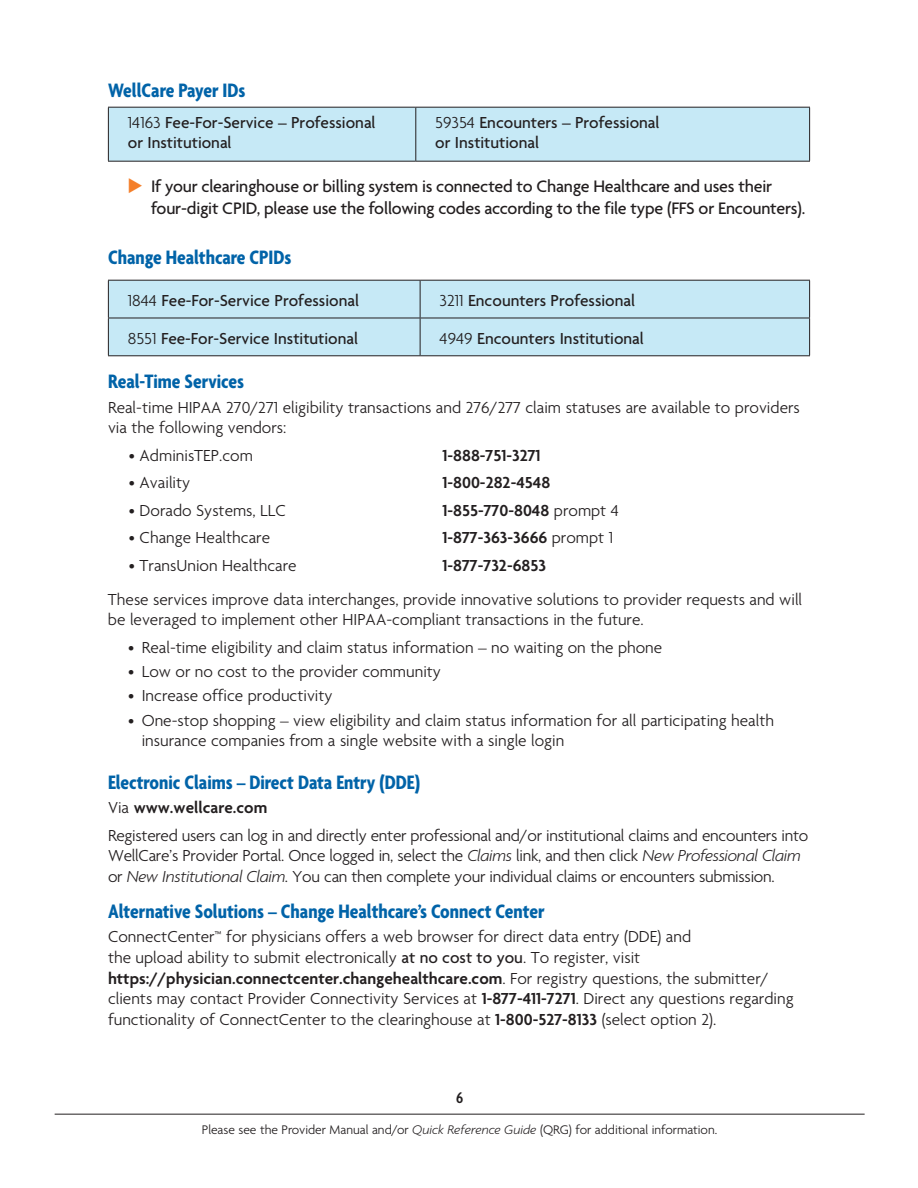
<style>
.page{position:relative;width:918px;height:1188px;background:#fff}
.page>*{position:absolute;margin:0;border:0;box-sizing:border-box;transform-origin:0 0}
.t1{font:700 condensed 21px "Agenda";color:#0163a8}
.t2{font:500 18px/22.5px "Agenda";letter-spacing:-.01em;color:#231f20}
.t3{font:300 17.25px/20.7px "Agenda";color:#231f20}
.t4{font:500 17.25px/20.7px "Agenda";color:#231f20}
.t5{font:600 17.25px "Agenda";color:#231f20}
.t6{font:600 condensed 16.5px "Agenda";color:#231f20}
.t7{font:300 13.5px "Agenda";color:#231f20}
.s1{font-weight:300}
.s2{color:#f47f2a}
.s3{font-weight:600}
.s4{font-style:italic}
.s5{font-weight:500}
</style>
<div class="page">
<hr style="left:55px;top:1114px;width:810px;height:1px;background:#231f20">
<div style="left:109px;top:108px;width:700px;height:53px;background:#c6e9f6"></div>
<hr style="left:108px;top:107px;width:308px;height:1px;background:#231f20">
<hr style="left:108px;top:108px;width:1px;height:53px;background:#231f20">
<hr style="left:416px;top:107px;width:394px;height:1px;background:#231f20">
<hr style="left:415px;top:108px;width:1px;height:53px;background:#231f20">
<hr style="left:809px;top:108px;width:1px;height:53px;background:#231f20">
<hr style="left:108px;top:161px;width:308px;height:1px;background:#231f20">
<hr style="left:416px;top:161px;width:394px;height:1px;background:#231f20">
<div style="left:109px;top:281px;width:700px;height:74px;background:#c6e9f6"></div>
<hr style="left:108px;top:280px;width:312px;height:1px;background:#231f20">
<hr style="left:108px;top:281px;width:1px;height:37px;background:#231f20">
<hr style="left:420px;top:280px;width:390px;height:1px;background:#231f20">
<hr style="left:420px;top:281px;width:1px;height:37px;background:#231f20">
<hr style="left:809px;top:281px;width:1px;height:37px;background:#231f20">
<hr style="left:108px;top:318px;width:312px;height:1px;background:#231f20">
<hr style="left:108px;top:318px;width:1px;height:37px;background:#231f20">
<hr style="left:420px;top:318px;width:390px;height:1px;background:#231f20">
<hr style="left:420px;top:318px;width:1px;height:37px;background:#231f20">
<hr style="left:809px;top:318px;width:1px;height:37px;background:#231f20">
<hr style="left:108px;top:355px;width:312px;height:1px;background:#231f20">
<hr style="left:420px;top:355px;width:390px;height:1px;background:#231f20">
<p class="t1" style="left:108px;top:78px;width:139px">WellCare Payer IDs</p>
<p class="t4" style="left:128px;top:111px;width:249px"><span class="s1">14163</span> Fee-For-Service – Professional or Institutional</p>
<p class="t4" style="left:435px;top:111px;width:226px"><span class="s1">59354</span> Encounters – Professional or Institutional</p>
<p class="t2" style="left:151px;top:174px;width:656px;text-indent:-24px"><span class="s2">◆</span> If your clearinghouse or billing system is connected to Change Healthcare and uses their four-digit CPID, please use the following codes according to the file type (FFS or Encounters).</p>
<p class="t1" style="left:108px;top:244px;width:185px">Change Healthcare CPIDs</p>
<p class="t4" style="left:128px;top:289px;width:233px"><span class="s1">1844</span> Fee-For-Service Professional</p>
<p class="t4" style="left:440px;top:289px;width:197px"><span class="s1">3211</span> Encounters Professional</p>
<p class="t4" style="left:128px;top:327px;width:232px"><span class="s1">8551</span> Fee-For-Service Institutional</p>
<p class="t4" style="left:440px;top:327px;width:206px"><span class="s1">4949</span> Encounters Institutional</p>
<p class="t1" style="left:108px;top:369px;width:138px">Real-Time Services</p>
<p class="t3" style="left:108px;top:396px;width:693px">Real-time HIPAA 270/271 eligibility transactions and 276/277 claim statuses are available to providers via the following vendors:</p>
<p class="t3" style="left:129px;top:445px;width:125px">• AdminisTEP.com</p>
<p class="t5" style="left:442px;top:445px;width:100px">1-888-751-3271</p>
<p class="t3" style="left:129px;top:472px;width:63px">• Availity</p>
<p class="t5" style="left:442px;top:472px;width:109px">1-800-282-4548</p>
<p class="t3" style="left:129px;top:499px;width:158px">• Dorado Systems, LLC</p>
<p class="t5" style="left:442px;top:500px;width:178px">1-855-770-8048 <span class="s1">prompt 4</span></p>
<p class="t3" style="left:129px;top:527px;width:143px">• Change Healthcare</p>
<p class="t5" style="left:442px;top:527px;width:172px">1-877-363-3666 <span class="s1">prompt 1</span></p>
<p class="t3" style="left:129px;top:554px;width:169px">• TransUnion Healthcare</p>
<p class="t5" style="left:442px;top:554px;width:105px">1-877-732-6853</p>
<p class="t3" style="left:108px;top:589px;width:696px">These services improve data interchanges, provide innovative solutions to provider requests and will be leveraged to implement other HIPAA-compliant transactions in the future.</p>
<p class="t3" style="left:128px;top:637px;width:535px">• Real-time eligibility and claim status information – no waiting on the phone</p>
<p class="t3" style="left:128px;top:661px;width:314px">• Low or no cost to the provider community</p>
<p class="t3" style="left:128px;top:685px;width:206px">• Increase office productivity</p>
<p class="t3" style="left:142px;top:709px;width:634px;text-indent:-14px">• One-stop shopping – view eligibility and claim status information for all participating health insurance companies from a single website with a single login</p>
<p class="t1" style="left:108px;top:770px;width:314px">Electronic Claims – Direct Data Entry (DDE)</p>
<p class="t3" style="left:108px;top:794px;width:702px;line-height:27.5px">Via <span class="s3">www.wellcare.com<br></span>Registered users can log in and directly enter professional and/or institutional claims and encounters into</p>
<p class="t3" style="left:108px;top:845px;width:694px">WellCare’s Provider Portal. Once logged in, select the <span class="s4">Claims</span> link, and then click <span class="s4">New Professional Claim </span>or <span class="s4">New Institutional Claim</span>. You can then complete your individual claims or encounters submission.</p>
<p class="t1" style="left:108px;top:899px;width:438px">Alternative Solutions – Change Healthcare’s Connect Center</p>
<p class="t3" style="left:108px;top:926px;width:687px">ConnectCenter™ for physicians offers a web browser for direct data entry (DDE) and<br>the upload ability to submit electronically <span class="s5">at no cost to you</span>. To register, visit <span class="s3">https://physician.connectcenter.changehealthcare.com</span>. For registry questions, the submitter/ clients may contact Provider Connectivity Services at <span class="s3">1-877-411-7271</span>. Direct any questions regarding functionality of ConnectCenter to the clearinghouse at <span class="s3">1-800-527-8133</span> (select option 2).</p>
<p class="t6" style="left:456px;top:1088px;width:9px">6</p>
<p class="t7" style="left:202px;top:1122px;width:517px">Please see the Provider Manual and/or <span class="s4">Quick Reference Guide</span> (QRG) for additional information.</p>
</div>
